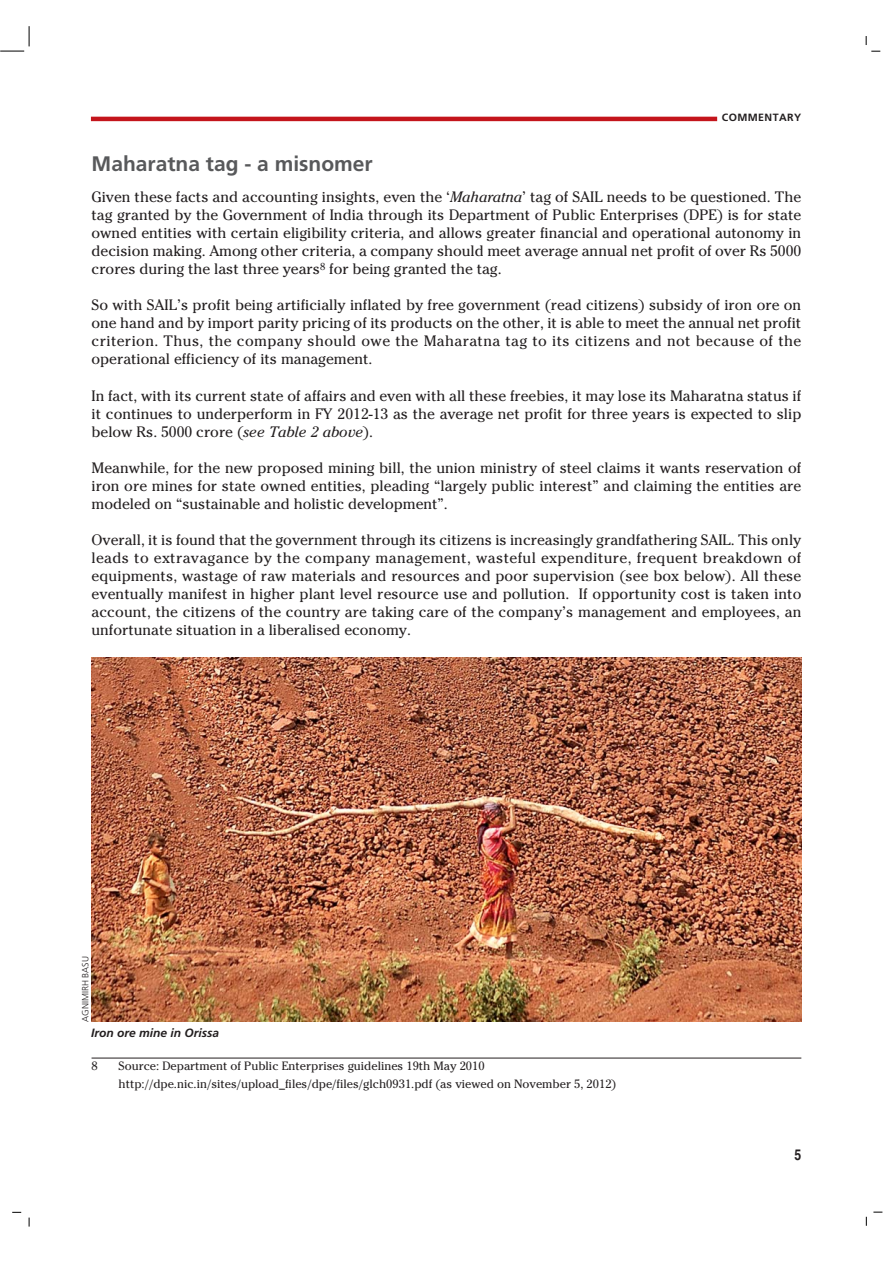
<style>
.page{position:relative;width:893px;height:1263px;background:#fff}
.page>*{position:absolute;margin:0;border:0;box-sizing:border-box;transform-origin:0 0}
.t1{font:700 21px "Frutiger";color:#58595b}
.t2{font:15px/18px "Cheltenham";color:#231f20;text-align:justify}
.t3{font:700 15px "Helvetica";color:#231f20;scale:.82 1}
.t4{font:12px/18px "Cheltenham";color:#231f20}
.t5{font:italic 700 12px "Frutiger";color:#231f20}
.t6{font:700 10.5px "Frutiger";letter-spacing:.04em;color:#231f20}
.t7{font:300 9px "Frutiger";color:#231f20}
.s1{font-style:italic}
</style>
<div class="page">
<svg style="left:0;top:26px;width:30px;height:26px"></svg>
<hr style="left:91px;top:117px;width:626px;height:4px;background:#c4151c">
<hr style="left:92px;top:1058px;width:709px;height:1px;background:#231f20">
<img style="left:91px;top:658px;width:710px;height:363px">
<p class="t6" style="left:722px;top:113px;width:81px">COMMENTARY</p>
<h1 class="t1" style="left:92px;top:156px;width:283px">Maharatna tag - a misnomer</h1>
<p class="t2" style="left:92px;top:190px;width:711px">Given these facts and accounting insights, even the ‘<span class="s1">Maharatna</span>’ tag of SAIL needs to be questioned. The tag granted by the Government of India through its Department of Public Enterprises (DPE) is for state owned entities with certain eligibility criteria, and allows greater financial and operational autonomy in decision making. Among other criteria, a company should meet average annual net profit of over Rs 5000 crores during the last three years<sup>8</sup> for being granted the tag.</p>
<p class="t2" style="left:92px;top:298px;width:711px">So with SAIL’s profit being artificially inflated by free government (read citizens) subsidy of iron ore on one hand and by import parity pricing of its products on the other, it is able to meet the annual net profit criterion. Thus, the company should owe the Maharatna tag to its citizens and not because of the operational efficiency of its management.</p>
<p class="t2" style="left:92px;top:388px;width:711px">In fact, with its current state of affairs and even with all these freebies, it may lose its Maharatna status if it continues to underperform in FY 2012-13 as the average net profit for three years is expected to slip below Rs. 5000 crore (<span class="s1">see Table 2 above</span>).</p>
<p class="t2" style="left:92px;top:460px;width:711px">Meanwhile, for the new proposed mining bill, the union ministry of steel claims it wants reservation of iron ore mines for state owned entities, pleading “largely public interest” and claiming the entities are modeled on “sustainable and holistic development”.</p>
<p class="t2" style="left:92px;top:532px;width:711px">Overall, it is found that the government through its citizens is increasingly grandfathering SAIL. This only leads to extravagance by the company management, wasteful expenditure, frequent breakdown of equipments, wastage of raw materials and resources and poor supervision (see box below). All these eventually manifest in higher plant level resource use and pollution. If opportunity cost is taken into account, the citizens of the country are taking care of the company’s management and employees, an unfortunate situation in a liberalised economy.</p>
<p class="t7" style="left:82px;top:1021px;width:67px;rotate:-90deg">AGNIMIRH BASU</p>
<p class="t5" style="left:91px;top:1028px;width:129px">Iron ore mine in Orissa</p>
<p class="t4" style="left:92px;top:1058px;width:8px">8</p>
<p class="t4" style="left:119px;top:1058px;width:499px">Source: Department of Public Enterprises guidelines 19th May 2010 http://dpe.nic.in/sites/upload_files/dpe/files/glch0931.pdf (as viewed on November 5, 2012)</p>
<p class="t3" style="left:794px;top:1149px;width:10px">5</p>
</div>
